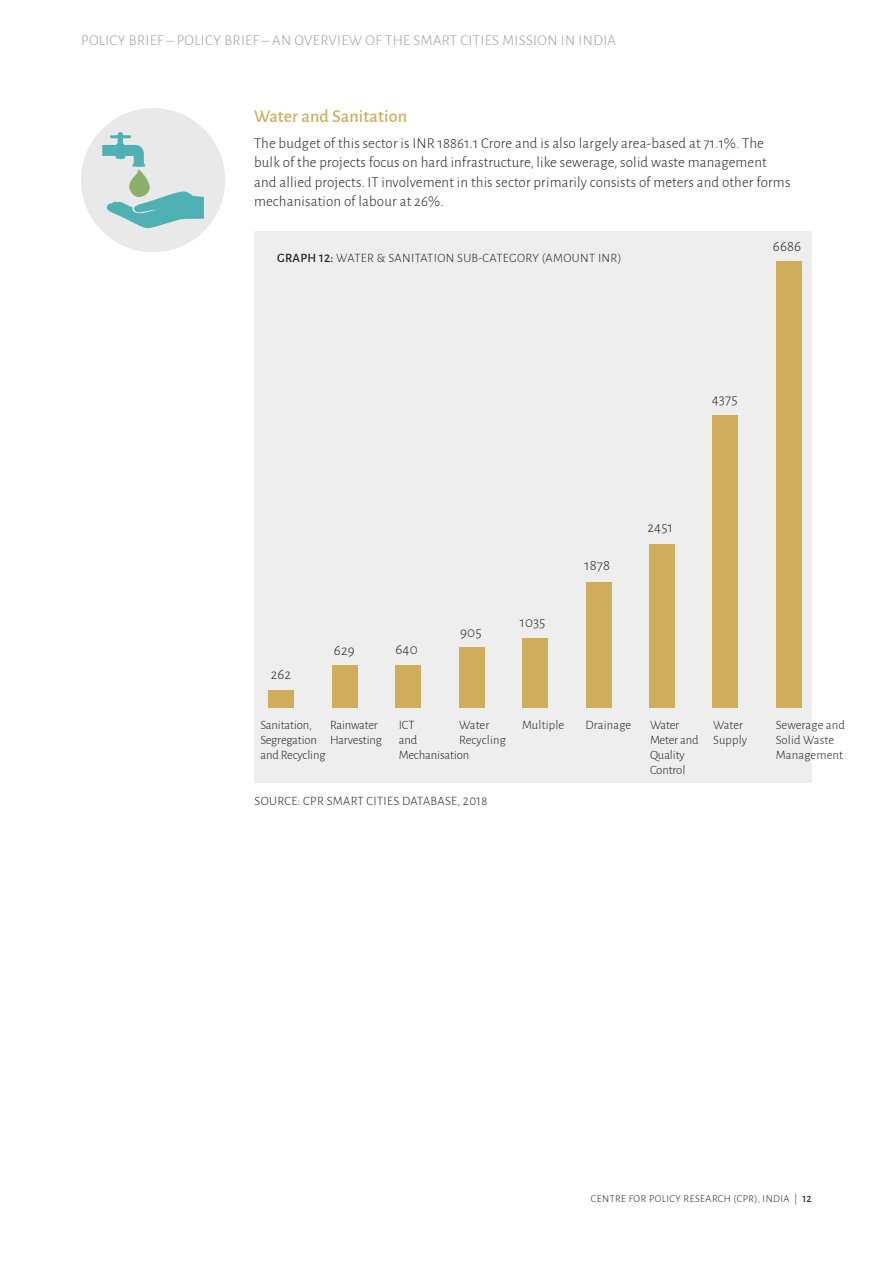
<style>
.page{position:relative;width:893px;height:1263px;background:#fff}
.page>*{position:absolute;margin:0;border:0;box-sizing:border-box;transform-origin:0 0}
.t1{font:500 18px "Alegreya Sans";letter-spacing:.01em;color:#cfad5d}
.t2{font:300 15px/19.5px "Alegreya Sans";letter-spacing:.01em;color:#231f20}
.t3{font:300 15px "Alegreya Sans";letter-spacing:.025em;color:#9d9d9e}
.t4{font:300 12.75px/15px "Alegreya Sans";letter-spacing:-.005em;color:#231f20}
.t5{font:300 12.75px "Alegreya Sans";letter-spacing:.025em;color:#231f20}
.t6{font:300 10.5px "Alegreya Sans";letter-spacing:.04em;color:#231f20}
.s1{font-weight:500}
</style>
<div class="page">
<div style="left:254px;top:231px;width:558px;height:551px;background:#eeeeef"></div>
<div style="left:81px;top:108px;width:144px;height:144px;background:#e9e9e9;border-radius:50%"></div>
<svg style="left:102px;top:132px;width:102px;height:96px"></svg>
<div style="left:269px;top:690px;width:25px;height:17px;background:#cfad5d"></div>
<div style="left:332px;top:665px;width:26px;height:42px;background:#cfad5d"></div>
<div style="left:396px;top:665px;width:25px;height:42px;background:#cfad5d"></div>
<div style="left:459px;top:647px;width:25px;height:60px;background:#cfad5d"></div>
<div style="left:522px;top:638px;width:26px;height:69px;background:#cfad5d"></div>
<div style="left:586px;top:582px;width:25px;height:125px;background:#cfad5d"></div>
<div style="left:649px;top:544px;width:26px;height:163px;background:#cfad5d"></div>
<div style="left:713px;top:415px;width:25px;height:292px;background:#cfad5d"></div>
<div style="left:776px;top:260px;width:26px;height:447px;background:#cfad5d"></div>
<p class="t3" style="left:81px;top:31px;width:536px">POLICY BRIEF – POLICY BRIEF – AN OVERVIEW OF THE SMART CITIES MISSION IN INDIA</p>
<p class="t1" style="left:254px;top:104px;width:155px">Water and Sanitation</p>
<p class="t2" style="left:254px;top:133px;width:538px">The budget of this sector is INR 18861.1 Crore and is also largely area-based at 71.1%. The bulk of the projects focus on hard infrastructure, like sewerage, solid waste management and allied projects. IT involvement in this sector primarily consists of meters and other forms mechanisation of labour at 26%.</p>
<p class="t5" style="left:277px;top:250px;width:346px"><span class="s1">GRAPH 12:</span> WATER &amp; SANITATION SUB-CATEGORY (AMOUNT INR)</p>
<p class="t2" style="left:773px;top:236px;width:30px">6686</p>
<p class="t2" style="left:712px;top:389px;width:27px">4375</p>
<p class="t2" style="left:271px;top:664px;width:22px">262</p>
<p class="t2" style="left:334px;top:640px;width:22px">629</p>
<p class="t2" style="left:395px;top:639px;width:24px">640</p>
<p class="t2" style="left:460px;top:622px;width:23px">905</p>
<p class="t2" style="left:520px;top:612px;width:27px">1035</p>
<p class="t2" style="left:584px;top:555px;width:27px">1878</p>
<p class="t2" style="left:647px;top:517px;width:27px">2451</p>
<p class="t4" style="left:459px;top:717px;width:48px">Water<br>Recycling</p>
<p class="t4" style="left:522px;top:717px;width:44px">Multiple</p>
<p class="t4" style="left:585px;top:717px;width:47px">Drainage</p>
<p class="t4" style="left:650px;top:717px;width:50px">Water<br>Meter and<br>Quality<br>Control</p>
<p class="t4" style="left:713px;top:717px;width:36px">Water<br>Supply</p>
<p class="t4" style="left:260px;top:717px;width:67px">Sanitation,<br>Segregation and Recycling</p>
<p class="t4" style="left:330px;top:717px;width:53px">Rainwater<br>Harvesting</p>
<p class="t4" style="left:399px;top:717px;width:72px">ICT<br>and<br>Mechanisation</p>
<p class="t5" style="left:255px;top:793px;width:234px">SOURCE: CPR SMART CITIES DATABASE, 2018</p>
<p class="t4" style="left:776px;top:717px;width:70px">Sewerage and<br>Solid Waste<br>Management</p>
<p class="t6" style="left:591px;top:1191px;width:222px">CENTRE FOR POLICY RESEARCH (CPR), INDIA | <span class="s1">12</span></p>
</div>
